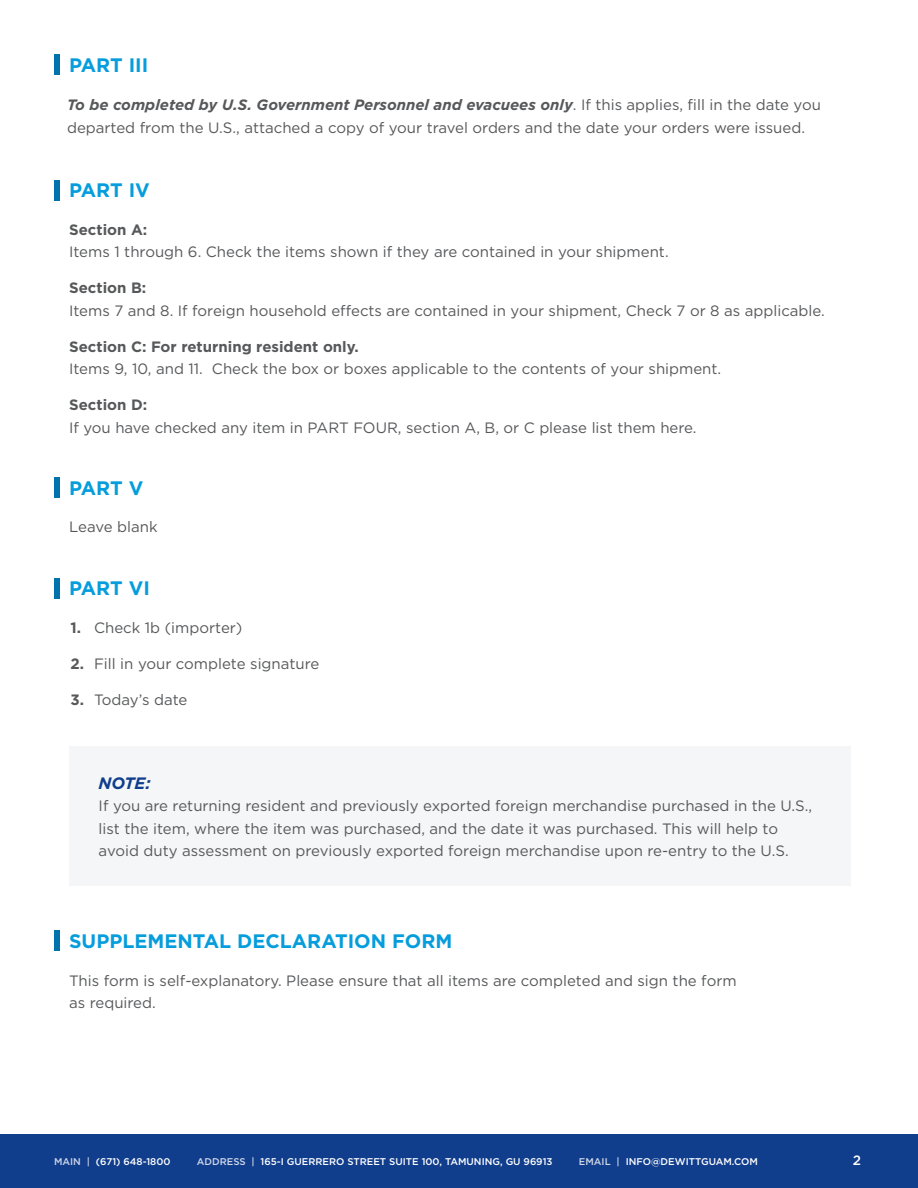
<style>
.page{position:relative;width:918px;height:1188px;background:#fff}
.page>*{position:absolute;margin:0;border:0;box-sizing:border-box;transform-origin:0 0}
.back-list{font:700 19.5px "Gotham HTF";color:#069ddc}
.t1{font:italic 700 16.5px "Gotham HTF";color:#103d8c}
.Main_Copy{font:15px/22.5px "Gotham HTF";color:#57585a}
.t2{font:700 15px "Gotham HTF";color:#57585a}
.t3{font:500 13.5px "Gotham HTF";color:#fff}
.t4{font:500 9.75px "Gotham HTF";color:#fff}
.s1{font-weight:700;font-style:italic}
.s2{font-weight:700}
.s3{color:#d0d8e8}
</style>
<div class="page">
<div style="left:0;top:1134px;width:918px;height:54px;background:#103d8c"></div>
<div style="left:54px;top:54px;width:5px;height:21px;background:#0073ad"></div>
<div style="left:54px;top:180px;width:5px;height:20px;background:#0073ad"></div>
<div style="left:54px;top:477px;width:5px;height:21px;background:#0073ad"></div>
<div style="left:54px;top:578px;width:5px;height:21px;background:#0073ad"></div>
<div style="left:54px;top:931px;width:5px;height:20px;background:#0073ad"></div>
<div style="left:69px;top:746px;width:781px;height:139px;background:#f4f6f7"></div>
<p class="back-list" style="left:69px;top:53px;width:81px">PART III</p>
<p class="Main_Copy" style="left:67px;top:93px;width:755px"><span class="s1">To be completed by U.S. Government Personnel and evacuees only</span>. If this applies, fill in the date you departed from the U.S., attached a copy of your travel orders and the date your orders were issued.</p>
<p class="back-list" style="left:69px;top:179px;width:82px">PART IV</p>
<p class="Main_Copy" style="left:69px;top:218px;width:601px"><span class="s2">Section A:<br></span>Items 1 through 6. Check the items shown if they are contained in your shipment.</p>
<p class="Main_Copy" style="left:69px;top:276px;width:757px"><span class="s2">Section B:<br></span>Items 7 and 8. If foreign household effects are contained in your shipment, Check 7 or 8 as applicable.</p>
<p class="Main_Copy" style="left:69px;top:335px;width:654px"><span class="s2">Section C: For returning resident only.<br></span>Items 9, 10, and 11. Check the box or boxes applicable to the contents of your shipment.</p>
<p class="Main_Copy" style="left:69px;top:393px;width:629px"><span class="s2">Section D:<br></span>If you have checked any item in PART FOUR, section A, B, or C please list them here.</p>
<p class="back-list" style="left:69px;top:477px;width:76px">PART V</p>
<p class="Main_Copy" style="left:69px;top:516px;width:90px">Leave blank</p>
<p class="back-list" style="left:69px;top:577px;width:82px">PART VI</p>
<p class="Main_Copy" style="left:94px;top:616px;width:150px">Check 1b (importer)</p>
<p class="Main_Copy" style="left:94px;top:652px;width:227px">Fill in your complete signature</p>
<p class="Main_Copy" style="left:94px;top:688px;width:95px">Today’s date</p>
<p class="t2" style="left:71px;top:619px;width:12px">1.</p>
<p class="t2" style="left:71px;top:655px;width:15px">2.</p>
<p class="t2" style="left:71px;top:691px;width:15px">3.</p>
<p class="t1" style="left:99px;top:773px;width:54px">NOTE:</p>
<p class="Main_Copy" style="left:99px;top:794px;width:715px">If you are returning resident and previously exported foreign merchandise purchased in the U.S., list the item, where the item was purchased, and the date it was purchased. This will help to avoid duty assessment on previously exported foreign merchandise upon re-entry to the U.S.</p>
<p class="back-list" style="left:69px;top:930px;width:385px">SUPPLEMENTAL DECLARATION FORM</p>
<p class="Main_Copy" style="left:69px;top:969px;width:669px">This form is self-explanatory. Please ensure that all items are completed and sign the form as required.</p>
<p class="t4" style="left:54px;top:1156px;width:118px"><span class="s3">MAIN |</span> (671) 648-1800</p>
<p class="t4" style="left:197px;top:1156px;width:357px"><span class="s3">ADDRESS |</span> 165-I GUERRERO STREET SUITE 100, TAMUNING, GU 96913</p>
<p class="t4" style="left:579px;top:1156px;width:181px"><span class="s3">EMAIL |</span> INFO@DEWITTGUAM.COM</p>
<p class="t3" style="left:853px;top:1153px;width:10px">2</p>
</div>
